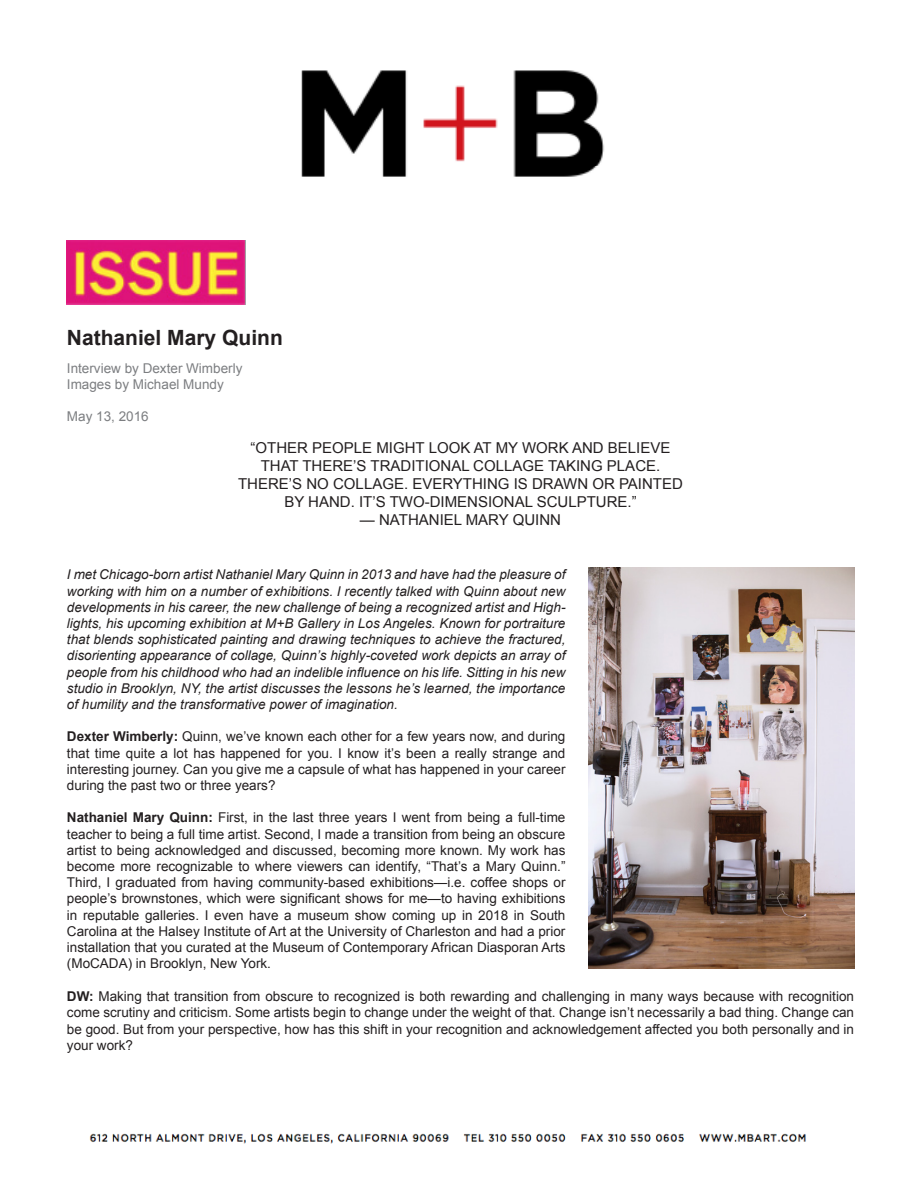
<style>
.page{position:relative;width:918px;height:1188px;background:#fff}
.page>*{position:absolute;margin:0;border:0;box-sizing:border-box;transform-origin:0 0}
.t1{font:700 21px "Arial";color:#231f20}
.t2{font:15px "Arial";color:#231f20}
.t3{font:13.5px/16.2px "Arial";color:#231f20;text-align:justify}
.t4{font:italic 13.5px/16.2px "Arial";color:#231f20;text-align:justify}
.t5{font:13.5px "Arial";color:#7c7e81}
.s1{font-weight:700}
</style>
<div class="page">
<img style="left:67px;top:70px;width:787px;height:899px">
<img style="left:89px;top:1133px;width:717px;height:11px">
<img style="left:67px;top:240px;width:178px;height:64px">
<img style="left:589px;top:568px;width:265px;height:400px">
<p class="t1" style="left:67px;top:323px;width:217px">Nathaniel Mary Quinn</p>
<p class="t5" style="left:67px;top:359px;width:177px">Interview by Dexter Wimberly</p>
<p class="t5" style="left:67px;top:375px;width:158px">Images by Michael Mundy</p>
<p class="t5" style="left:67px;top:408px;width:83px">May 13, 2016</p>
<p class="t2" style="left:251px;top:438px;width:421px">“OTHER PEOPLE MIGHT LOOK AT MY WORK AND BELIEVE</p>
<p class="t2" style="left:261px;top:456px;width:401px">THAT THERE’S TRADITIONAL COLLAGE TAKING PLACE.</p>
<p class="t2" style="left:238px;top:474px;width:446px">THERE’S NO COLLAGE. EVERYTHING IS DRAWN OR PAINTED</p>
<p class="t2" style="left:284px;top:492px;width:354px">BY HAND. IT’S TWO-DIMENSIONAL SCULPTURE.”</p>
<p class="t2" style="left:360px;top:510px;width:203px">— NATHANIEL MARY QUINN</p>
<p class="t4" style="left:67px;top:567px;width:500px">I met Chicago-born artist Nathaniel Mary Quinn in 2013 and have had the pleasure of working with him on a number of exhibitions. I recently talked with Quinn about new developments in his career, the new challenge of being a recognized artist and High&shy;lights, his upcoming exhibition at M+B Gallery in Los Angeles. Known for portraiture that blends sophisticated painting and drawing techniques to achieve the fractured, disorienting appearance of collage, Quinn’s highly-coveted work depicts an array of people from his childhood who had an indelible influence on his life. Sitting in his new studio in Brooklyn, NY, the artist discusses the lessons he’s learned, the importance of humility and the transformative power of imagination.</p>
<p class="t3" style="left:67px;top:729px;width:500px"><span class="s1">Dexter Wimberly:</span> Quinn, we’ve known each other for a few years now, and during that time quite a lot has happened for you. I know it’s been a really strange and interesting journey. Can you give me a capsule of what has happened in your career during the past two or three years?</p>
<p class="t3" style="left:67px;top:810px;width:500px"><span class="s1">Nathaniel Mary Quinn:</span> First, in the last three years I went from being a full-time teacher to being a full time artist. Second, I made a transition from being an obscure artist to being acknowledged and discussed, becoming more known. My work has become more recognizable to where viewers can identify, “That’s a Mary Quinn.” Third, I graduated from having community-based exhibitions—i.e. coffee shops or people’s brownstones, which were significant shows for me—to having exhibitions in reputable galleries. I even have a museum show coming up in 2018 in South Carolina at the Halsey Institute of Art at the University of Charleston and had a prior installation that you curated at the Museum of Contemporary African Diasporan Arts (MoCADA) in Brooklyn, New York.</p>
<p class="t3" style="left:67px;top:988px;width:789px"><span class="s1">DW:</span> Making that transition from obscure to recognized is both rewarding and challenging in many ways because with recognition come scrutiny and criticism. Some artists begin to change under the weight of that. Change isn’t necessarily a bad thing. Change can be good. But from your perspective, how has this shift in your recognition and acknowledgement affected you both personally and in your work?</p>
</div>
